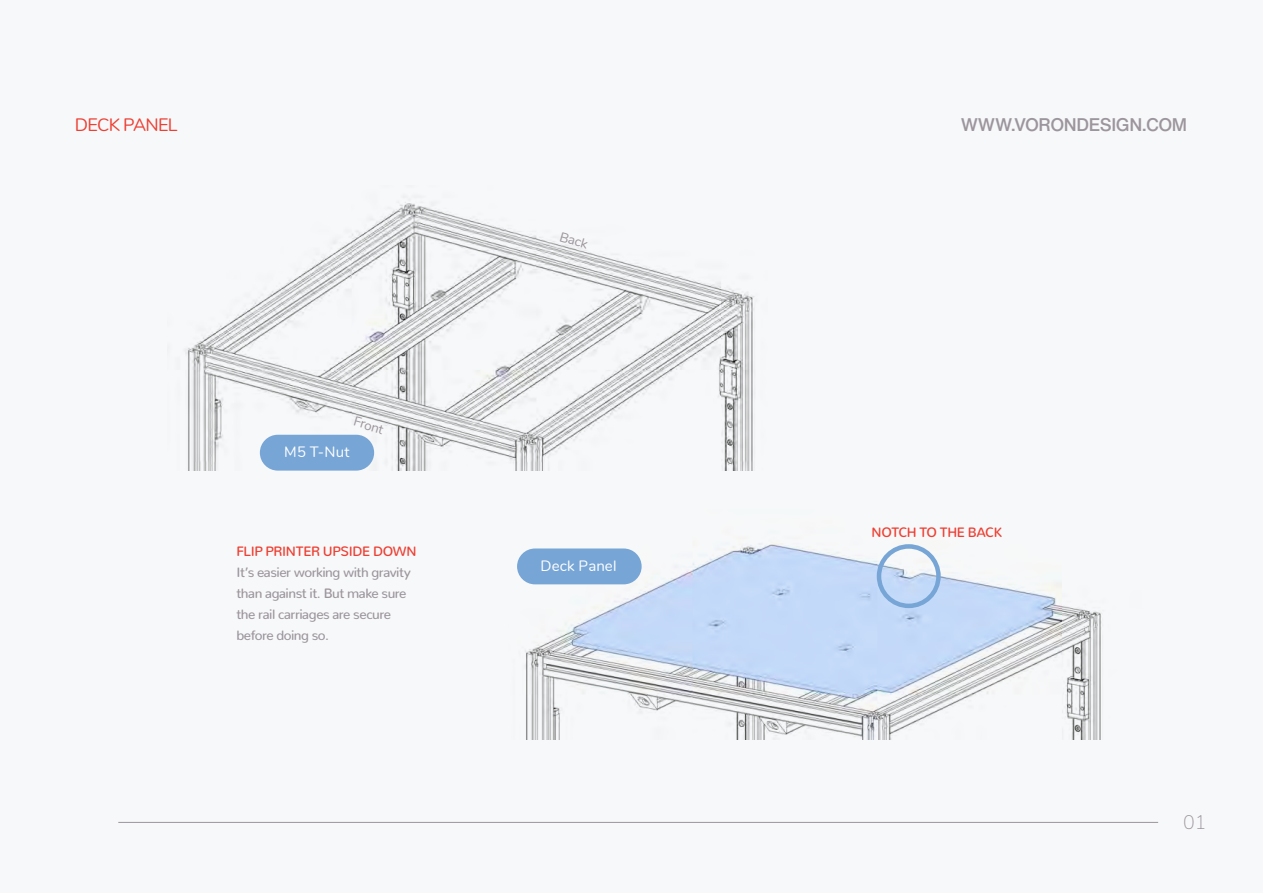
<style>
.page{position:relative;width:1263px;height:893px;background:#f7f8f9}
.page>*{position:absolute;margin:0;border:0;box-sizing:border-box;transform-origin:0 0}
.t1{font:200 19.5px "Nunito";color:#9c959d}
.t2{font:500 18px "Helvetica Now Text";letter-spacing:-.025em;color:#9c959d}
.Page_Title{font:18px "Nunito";letter-spacing:-.04em;color:#ee3f33}
.Callout_Text{font:15px "Nunito";letter-spacing:.01em;color:#fff}
.Info_Text{font:500 13.5px/21px "Nunito";letter-spacing:-.035em;color:#9c959d}
.Info_Header{font:500 13.5px "Nunito";letter-spacing:-.025em;color:#ee3f33}
.Normal_Text_01{font:13.5px "Nunito";color:#9c959d}
</style>
<div class="page">
<hr style="left:118px;top:822px;width:1040px;height:1px;background:#9c959d">
<img style="left:185px;top:202px;width:569px;height:269px">
<img style="left:517px;top:543px;width:584px;height:196px">
<div style="left:260px;top:435px;width:114px;height:36px;background:#76a5d6;border-radius:18px"></div>
<div style="left:517px;top:548px;width:125px;height:36px;background:#76a5d6;border-radius:18px"></div>
<div style="left:877px;top:544px;width:64px;height:64px;border:4px solid #76a5d6;border-radius:50%"></div>
<p class="Page_Title" style="left:75px;top:111px;width:104px">DECK PANEL</p>
<p class="Normal_Text_01" style="left:357px;top:411px;width:32px;rotate:16deg">Front</p>
<p class="Callout_Text" style="left:284px;top:441px;width:67px">M5 T-Nut</p>
<p class="Info_Header" style="left:236px;top:539px;width:182px">FLIP PRINTER UPSIDE DOWN</p>
<p class="Info_Text" style="left:236px;top:560px;width:176px">It’s easier working with gravity than against it. But make sure the rail carriages are secure before doing so.</p>
<p class="Normal_Text_01" style="left:563px;top:227px;width:30px;rotate:16deg">Back</p>
<p class="Callout_Text" style="left:541px;top:555px;width:77px">Deck Panel</p>
<h2 class="t2" style="left:961px;top:111px;width:228px">WWW.VORONDESIGN.COM</h2>
<p class="Info_Header" style="left:872px;top:520px;width:132px">NOTCH TO THE BACK</p>
<h1 class="t1" style="left:1183px;top:808px;width:25px">01</h1>
</div>
